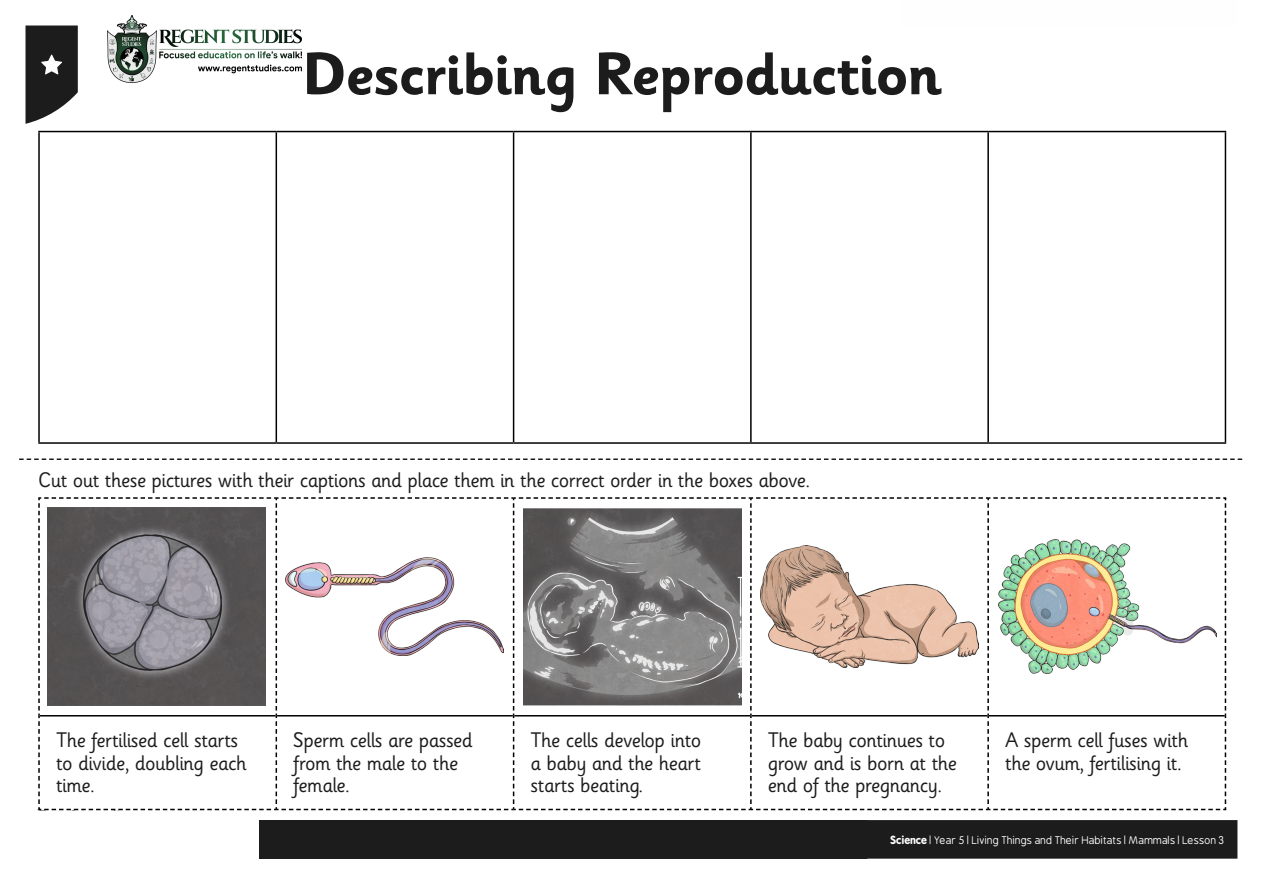
<style>
.page{position:relative;width:1263px;height:893px;background:#fff}
.page>*{position:absolute;margin:0;border:0;box-sizing:border-box;transform-origin:0 0}
.t1{font:700 60px "Sassoon Infant Rg";letter-spacing:-.025em;color:#1c1c1c}
.t2{font:21px/22.5px "Sassoon Infant Rg";letter-spacing:-.025em;color:#1c1c1c}
.Footer_Text{font:10.5px "B Preplay";color:#fff}
.s1{font-weight:700}
</style>
<div class="page">
<div style="left:259px;top:820px;width:608px;height:39px;background:#1c1c1c"></div>
<div style="left:867px;top:820px;width:370px;height:39px;background:#1c1c1c"></div>
<svg style="left:26px;top:26px;width:52px;height:98px"></svg>
<svg style="left:37px;top:497px;width:1190px;height:314px"></svg>
<hr style="left:38px;top:131px;width:238px;height:1px;background:#000">
<hr style="left:38px;top:132px;width:2px;height:310px;background:#000">
<hr style="left:276px;top:131px;width:238px;height:1px;background:#000">
<hr style="left:276px;top:132px;width:1px;height:310px;background:#000">
<hr style="left:514px;top:131px;width:237px;height:1px;background:#000">
<hr style="left:513px;top:132px;width:1px;height:310px;background:#000">
<hr style="left:751px;top:131px;width:237px;height:1px;background:#000">
<hr style="left:750px;top:132px;width:2px;height:310px;background:#000">
<hr style="left:988px;top:131px;width:238px;height:1px;background:#000">
<hr style="left:987px;top:132px;width:2px;height:310px;background:#000">
<hr style="left:1225px;top:132px;width:1px;height:310px;background:#000">
<hr style="left:38px;top:442px;width:238px;height:2px;background:#000">
<hr style="left:276px;top:442px;width:238px;height:2px;background:#000">
<hr style="left:514px;top:442px;width:237px;height:2px;background:#000">
<hr style="left:751px;top:442px;width:237px;height:2px;background:#000">
<hr style="left:988px;top:442px;width:238px;height:2px;background:#000">
<svg style="left:19px;top:458px;width:1223px;height:2px"></svg>
<img style="left:48px;top:507px;width:218px;height:199px">
<img style="left:285px;top:558px;width:218px;height:97px">
<img style="left:523px;top:507px;width:218px;height:199px">
<img style="left:761px;top:545px;width:217px;height:123px">
<img style="left:998px;top:539px;width:218px;height:135px">
<img style="left:107px;top:16px;width:195px;height:66px">
<p class="t1" style="left:302px;top:40px;width:641px">Describing Reproduction</p>
<p class="t2" style="left:38px;top:469px;width:773px">Cut out these pictures with their captions and place them in the correct order in the boxes above.</p>
<p class="t2" style="left:56px;top:730px;width:192px">The fertilised cell starts to divide, doubling each time.</p>
<p class="t2" style="left:293px;top:730px;width:181px">Sperm cells are passed from the male to the female.</p>
<p class="t2" style="left:531px;top:730px;width:172px;text-align:justify">The cells develop into a baby and the heart starts beating.</p>
<p class="t2" style="left:768px;top:730px;width:191px">The baby continues to grow and is born at the end of the pregnancy.</p>
<p class="t2" style="left:1005px;top:730px;width:184px">A sperm cell fuses with the ovum, fertilising it.</p>
<p class="Footer_Text" style="left:890px;top:835px;width:336px"><span class="s1">Science</span> | Year 5 | Living Things and Their Habitats | Mammals | Lesson 3</p>
</div>
